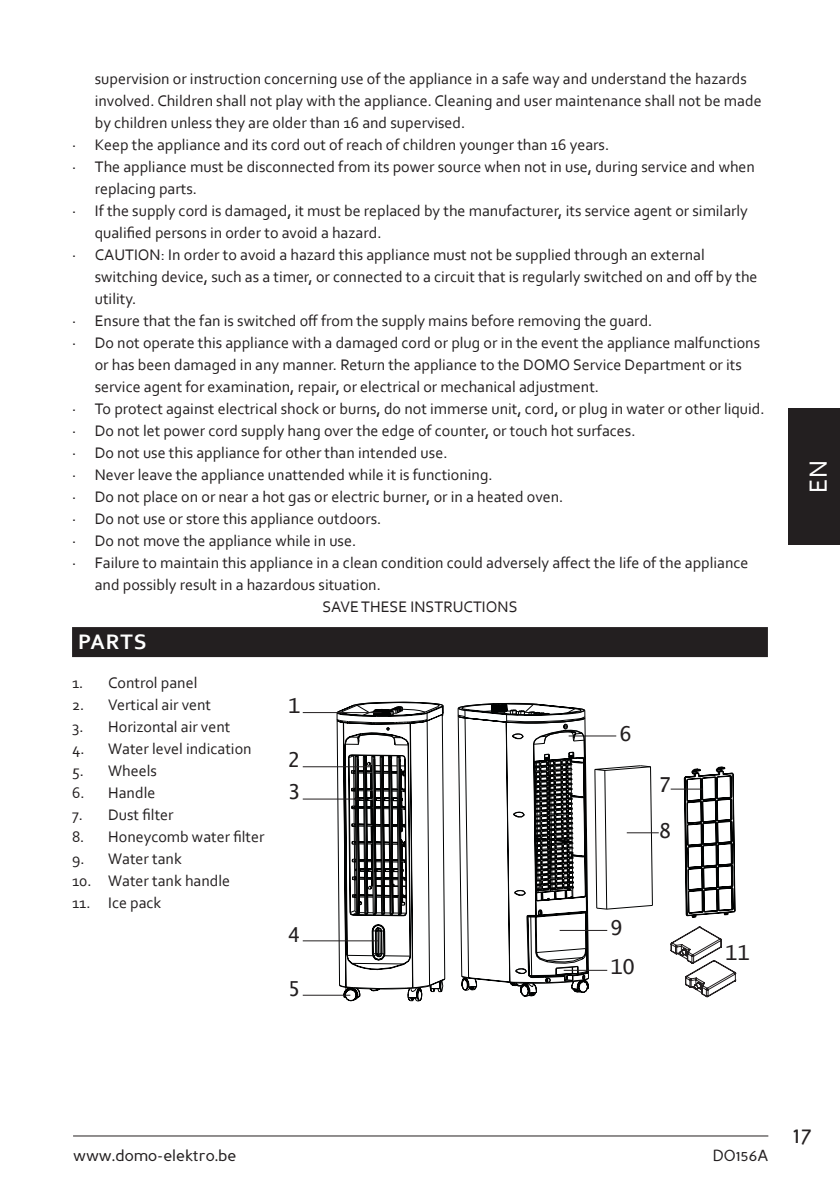
<style>
.page{position:relative;width:840px;height:1191px;background:#fff}
.page>*{position:absolute;margin:0;border:0;box-sizing:border-box;transform-origin:0 0}
.t1{font:26px "Corbel";color:#fff}
.t2{font:24px "Perspective Sans";color:#231f20}
.TITEL_NIVEAU_1{font:700 22px "Corbel";letter-spacing:.04em;color:#fff}
.t3{font:20.6px "Lucida Console";color:#231f20}
.TEKST{font:16px/22px "Corbel";color:#231f20}
.t4{font:16px "Perspective Sans";color:#231f20}
</style>
<div class="page">
<hr style="left:73px;top:1135px;width:694px;height:1px;background:#231f20">
<div style="left:788px;top:408px;width:51px;height:136px;background:#231f20"></div>
<div style="left:72px;top:627px;width:695px;height:30px;background:#231f20"></div>
<svg style="left:336px;top:701px;width:109px;height:300px"></svg>
<hr style="left:302px;top:712px;width:79px;height:1px;background:#231f20">
<hr style="left:302px;top:766px;width:69px;height:1px;background:#231f20">
<hr style="left:302px;top:798px;width:59px;height:1px;background:#231f20">
<hr style="left:302px;top:940px;width:76px;height:1px;background:#231f20">
<hr style="left:302px;top:994px;width:48px;height:1px;background:#231f20">
<svg style="left:457px;top:703px;width:279px;height:294px"></svg>
<hr style="left:670px;top:788px;width:32px;height:1px;background:#231f20">
<hr style="left:626px;top:832px;width:32px;height:1px;background:#231f20">
<hr style="left:559px;top:930px;width:48px;height:1px;background:#231f20">
<hr style="left:563px;top:970px;width:44px;height:1px;background:#231f20">
<p class="TEKST" style="left:95px;top:67px;width:668px">supervision or instruction concerning use of the appliance in a safe way and understand the hazards involved. Children shall not play with the appliance. Cleaning and user maintenance shall not be made by children unless they are older than 16 and supervised.</p>
<p class="TEKST" style="left:72px;top:133px;width:538px">· Keep the appliance and its cord out of reach of children younger than 16 years.</p>
<p class="TEKST" style="left:95px;top:155px;width:661px;text-indent:-23px">· The appliance must be disconnected from its power source when not in use, during service and when replacing parts.</p>
<p class="TEKST" style="left:95px;top:199px;width:654px;text-indent:-23px">· If the supply cord is damaged, it must be replaced by the manufacturer, its service agent or similarly qualified persons in order to avoid a hazard.</p>
<p class="TEKST" style="left:95px;top:243px;width:663px;text-indent:-23px">· CAUTION: In order to avoid a hazard this appliance must not be supplied through an external switching device, such as a timer, or connected to a circuit that is regularly switched on and off by the utility.</p>
<p class="TEKST" style="left:72px;top:309px;width:581px">· Ensure that the fan is switched off from the supply mains before removing the guard.</p>
<p class="TEKST" style="left:95px;top:331px;width:666px;text-indent:-23px">· Do not operate this appliance with a damaged cord or plug or in the event the appliance malfunctions or has been damaged in any manner. Return the appliance to the DOMO Service Department or its service agent for examination, repair, or electrical or mechanical adjustment.</p>
<p class="TEKST" style="left:72px;top:397px;width:693px">· To protect against electrical shock or burns, do not immerse unit, cord, or plug in water or other liquid.</p>
<p class="TEKST" style="left:72px;top:419px;width:564px">· Do not let power cord supply hang over the edge of counter, or touch hot surfaces.</p>
<p class="TEKST" style="left:72px;top:441px;width:377px">· Do not use this appliance for other than intended use.</p>
<p class="TEKST" style="left:72px;top:463px;width:422px">· Never leave the appliance unattended while it is functioning.</p>
<p class="TEKST" style="left:72px;top:485px;width:492px">· Do not place on or near a hot gas or electric burner, or in a heated oven.</p>
<p class="TEKST" style="left:72px;top:507px;width:311px">· Do not use or store this appliance outdoors.</p>
<p class="TEKST" style="left:72px;top:529px;width:285px">· Do not move the appliance while in use.</p>
<p class="TEKST" style="left:95px;top:551px;width:654px;text-indent:-23px">· Failure to maintain this appliance in a clean condition could adversely affect the life of the appliance and possibly result in a hazardous situation.</p>
<p class="TEKST" style="left:322px;top:595px;width:196px">SAVE THESE INSTRUCTIONS</p>
<p class="TITEL_NIVEAU_1" style="left:78px;top:628px;width:70px">PARTS</p>
<p class="TEKST" style="left:72px;top:671px;width:127px">1. Control panel</p>
<p class="TEKST" style="left:72px;top:693px;width:140px">2. Vertical air vent</p>
<p class="TEKST" style="left:72px;top:715px;width:160px">3. Horizontal air vent</p>
<p class="TEKST" style="left:72px;top:737px;width:181px">4. Water level indication</p>
<p class="TEKST" style="left:72px;top:759px;width:86px">5. Wheels</p>
<p class="TEKST" style="left:72px;top:781px;width:85px">6. Handle</p>
<p class="TEKST" style="left:72px;top:803px;width:103px">7. Dust filter</p>
<p class="TEKST" style="left:72px;top:825px;width:194px">8. Honeycomb water filter</p>
<p class="TEKST" style="left:72px;top:847px;width:111px">9. Water tank</p>
<p class="TEKST" style="left:72px;top:869px;width:159px">10. Water tank handle</p>
<p class="TEKST" style="left:72px;top:891px;width:91px">11. Ice pack</p>
<p class="t3" style="left:288px;top:696px;width:14px">1</p>
<p class="t3" style="left:288px;top:751px;width:14px">2</p>
<p class="t3" style="left:288px;top:782px;width:14px">3</p>
<p class="t3" style="left:618px;top:724px;width:14px">6</p>
<p class="t3" style="left:658px;top:776px;width:14px">7</p>
<p class="t3" style="left:658px;top:821px;width:14px">8</p>
<p class="t3" style="left:288px;top:925px;width:14px">4</p>
<p class="t3" style="left:288px;top:980px;width:14px">5</p>
<p class="t3" style="left:609px;top:919px;width:14px">9</p>
<p class="t3" style="left:609px;top:958px;width:26px">10</p>
<p class="t3" style="left:724px;top:943px;width:26px">11</p>
<h1 class="t1" style="left:801px;top:492px;width:34px;rotate:-90deg">EN</h1>
<p class="t4" style="left:73px;top:1146px;width:165px">www.domo-elektro.be</p>
<p class="t4" style="left:712px;top:1146px;width:57px">DO156A</p>
<h2 class="t2" style="left:792px;top:1120px;width:20px">17</h2>
</div>
